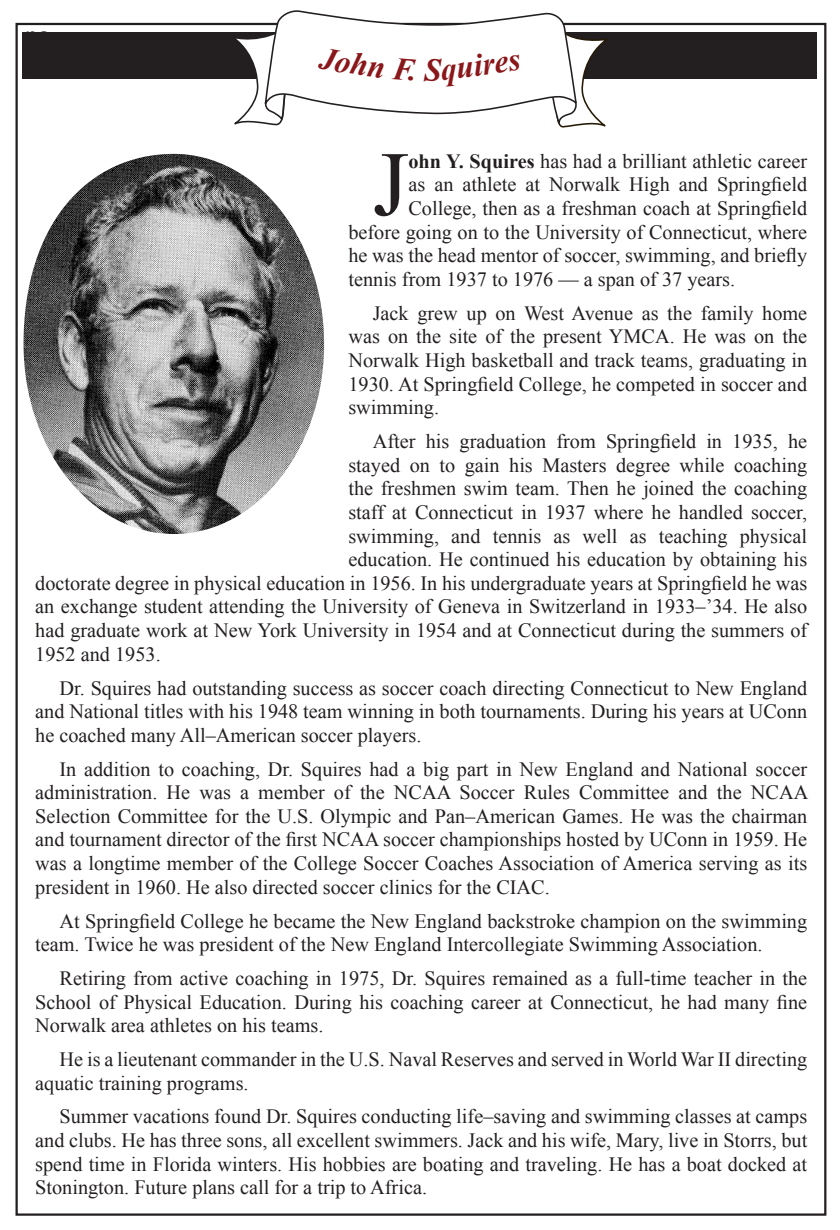
<style>
.page{position:relative;width:840px;height:1230px;background:#fff}
.page>*{position:absolute;margin:0;border:0;box-sizing:border-box;transform-origin:0 0}
.text_-_drop_cap{font:91.58px "Times New Roman";color:#231f20}
.text_-_indent{font:20.25px/23.6px "Times New Roman";color:#231f20;text-align:justify}
.text_-_drop_cap-2{font:20.25px "Times New Roman";color:#231f20}
.s1{font-weight:700}
</style>
<div class="page">
<div style="left:22px;top:32px;width:794px;height:46px;background:#231f20"></div>
<img style="left:23px;top:154px;width:301px;height:380px">
<svg style="left:231px;top:10px;width:376px;height:118px"></svg>
<p class="text_-_drop_cap" style="left:372px;top:119px;width:37px">J</p>
<p class="text_-_drop_cap-2" style="left:408px;top:146px;width:400px"><span class="s1">ohn Y. Squires</span> has had a brilliant athletic career</p>
<p class="text_-_drop_cap-2" style="left:408px;top:170px;width:400px">as an athlete at Norwalk High and Springfield</p>
<p class="text_-_drop_cap-2" style="left:408px;top:194px;width:400px">College, then as a freshman coach at Springfield</p>
<p class="text_-_drop_cap-2" style="left:348px;top:217px;width:460px">before going on to the University of Connecticut, where</p>
<p class="text_-_drop_cap-2" style="left:348px;top:241px;width:460px">he was the head mentor of soccer, swimming, and briefly</p>
<p class="text_-_drop_cap-2" style="left:348px;top:265px;width:388px">tennis from 1937 to 1976 — a span of 37 years.</p>
<p class="text_-_indent" style="left:348px;top:300px;width:460px;text-indent:24px">Jack grew up on West Avenue as the family home was on the site of the present YMCA. He was on the Norwalk High basketball and track teams, graduating in 1930. At Springfield College, he competed in soccer and swimming.</p>
<p class="text_-_indent" style="left:372px;top:428px;width:435px">After his graduation from Springfield in 1935, he</p>
<p class="text_-_indent" style="left:348px;top:452px;width:460px">stayed on to gain his Masters degree while coaching</p>
<p class="text_-_indent" style="left:348px;top:476px;width:460px">the freshmen swim team. Then he joined the coaching</p>
<p class="text_-_indent" style="left:348px;top:499px;width:460px">staff at Connecticut in 1937 where he handled soccer,</p>
<p class="text_-_indent" style="left:348px;top:523px;width:460px">swimming, and tennis as well as teaching physical</p>
<p class="text_-_indent" style="left:348px;top:546px;width:460px">education. He continued his education by obtaining his</p>
<p class="text_-_indent" style="left:35px;top:570px;width:773px">doctorate degree in physical education in 1956. In his undergraduate years at Springfield he was</p>
<p class="text_-_indent" style="left:35px;top:594px;width:773px">an exchange student attending the University of Geneva in Switzerland in 1933–’34. He also</p>
<p class="text_-_indent" style="left:35px;top:617px;width:773px">had graduate work at New York University in 1954 and at Connecticut during the summers of</p>
<p class="text_-_indent" style="left:35px;top:641px;width:127px">1952 and 1953.</p>
<p class="text_-_indent" style="left:35px;top:675px;width:773px;text-indent:24px">Dr. Squires had outstanding success as soccer coach directing Connecticut to New England and National titles with his 1948 team winning in both tournaments. During his years at UConn he coached many All–American soccer players.</p>
<p class="text_-_indent" style="left:35px;top:756px;width:774px;text-indent:24px">In addition to coaching, Dr. Squires had a big part in New England and National soccer administration. He was a member of the NCAA Soccer Rules Committee and the NCAA Selection Committee for the U.S. Olympic and Pan–American Games. He was the chairman and tournament director of the first NCAA soccer championships hosted by UConn in 1959. He was a longtime member of the College Soccer Coaches Association of America serving as its president in 1960. He also directed soccer clinics for the CIAC.</p>
<p class="text_-_indent" style="left:35px;top:908px;width:773px;text-indent:24px">At Springfield College he became the New England backstroke champion on the swimming team. Twice he was president of the New England Intercollegiate Swimming Association.</p>
<p class="text_-_indent" style="left:35px;top:965px;width:773px;text-indent:24px">Retiring from active coaching in 1975, Dr. Squires remained as a full-time teacher in the School of Physical Education. During his coaching career at Connecticut, he had many fine Norwalk area athletes on his teams.</p>
<p class="text_-_indent" style="left:35px;top:1046px;width:773px;text-indent:24px">He is a lieutenant commander in the U.S. Naval Reserves and served in World War II directing aquatic training programs.</p>
<p class="text_-_indent" style="left:35px;top:1103px;width:773px;text-indent:24px">Summer vacations found Dr. Squires conducting life–saving and swimming classes at camps and clubs. He has three sons, all excellent swimmers. Jack and his wife, Mary, live in Storrs, but spend time in Florida winters. His hobbies are boating and traveling. He has a boat docked at Stonington. Future plans call for a trip to Africa.</p>
</div>
